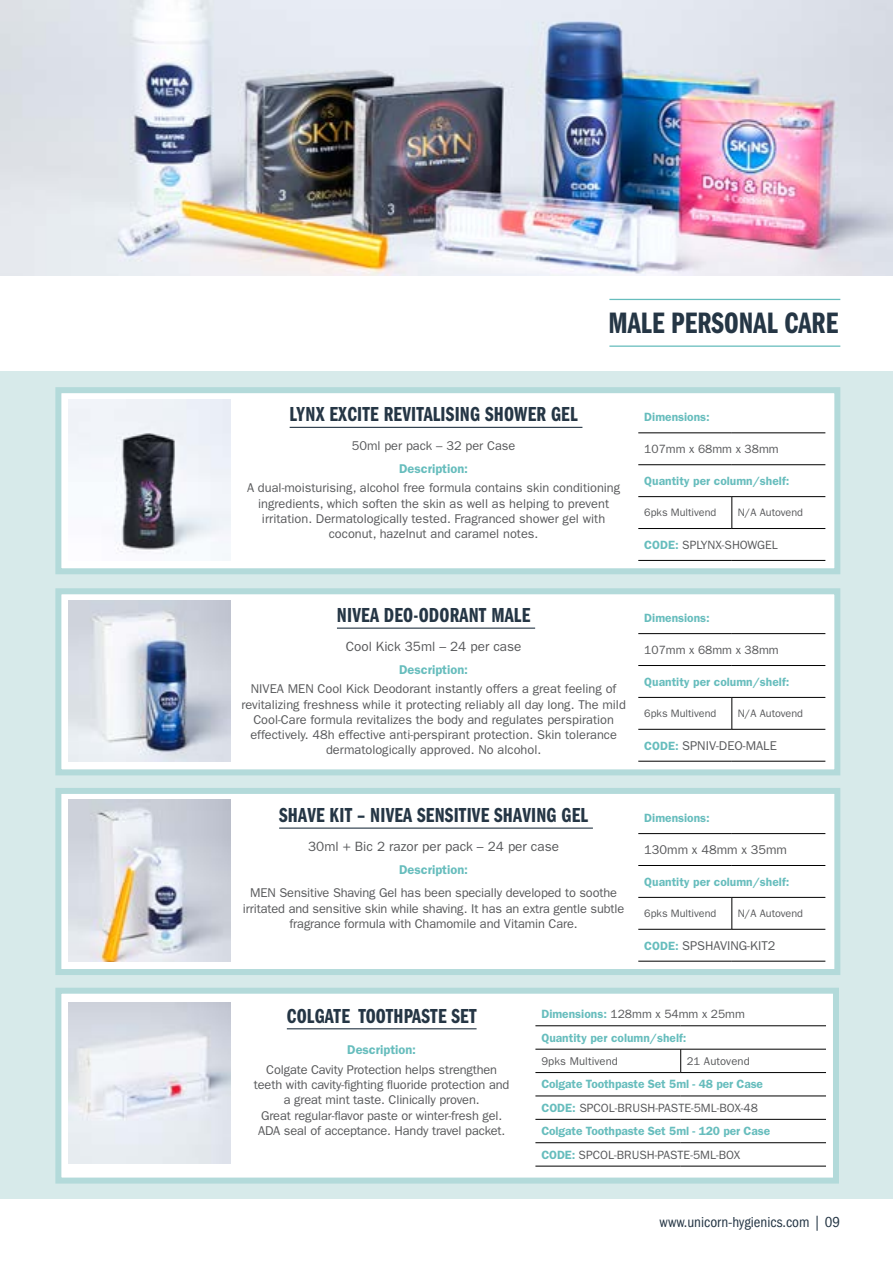
<style>
.page{position:relative;width:893px;height:1263px;background:#fff}
.page>*{position:absolute;margin:0;border:0;box-sizing:border-box;transform-origin:0 0}
.t1{font:30.6px "ITC Franklin Gothic Std Dm Cp";letter-spacing:.005em;color:#253645}
.t2{font:21px "ITC Franklin Gothic Std Dm Cp";letter-spacing:.01em;color:#253645}
.t3{font:condensed 15px "ITC Franklin Gothic Std";color:#253645}
.t4{font:13.5px "ITC Franklin Gothic Std";color:#58595b}
.t5{font:12.75px/15.3px "ITC Franklin Gothic Std";color:#58595b;text-align:center}
.t6{font:600 12.75px "ITC Franklin Gothic Std";color:#67bdbd}
.t7{font:600 12px/23.4px "ITC Franklin Gothic Std";color:#67bdbd}
.t8{font:12px "ITC Franklin Gothic Std";color:#58595b}
.t9{font:11.25px "ITC Franklin Gothic Std";letter-spacing:.01em;color:#58595b}
.t10{font:10.8px "ITC Franklin Gothic Std";color:#58595b}
.s1{font-weight:600;color:#67bdbd}
.s2{font-weight:600;font-size:12px;color:#67bdbd}
.s3{font-weight:400;color:#58595b}
</style>
<div class="page">
<div style="left:0;top:371px;width:893px;height:827px;background:#d7eaea"></div>
<hr style="left:609px;top:299px;width:231px;height:1px;background:#67bdbd">
<hr style="left:609px;top:345px;width:231px;height:2px;background:#67bdbd">
<img style="left:0;top:0;width:893px;height:276px">
<div style="left:55px;top:387px;width:785px;height:187px;background:#fff;border:6px solid #b3dada"></div>
<img style="left:68px;top:399px;width:162px;height:162px">
<hr style="left:290px;top:427px;width:292px;height:1px;background:#253645">
<hr style="left:638px;top:433px;width:94px;height:1px;background:#000">
<hr style="left:732px;top:433px;width:93px;height:1px;background:#000">
<hr style="left:638px;top:464px;width:94px;height:1px;background:#000">
<hr style="left:732px;top:464px;width:93px;height:1px;background:#000">
<hr style="left:638px;top:496px;width:94px;height:1px;background:#000">
<hr style="left:732px;top:496px;width:93px;height:1px;background:#000">
<hr style="left:638px;top:528px;width:94px;height:1px;background:#000">
<hr style="left:732px;top:528px;width:93px;height:1px;background:#000">
<hr style="left:638px;top:560px;width:94px;height:1px;background:#000">
<hr style="left:732px;top:560px;width:93px;height:1px;background:#000">
<hr style="left:732px;top:497px;width:1px;height:31px;background:#000">
<div style="left:55px;top:588px;width:785px;height:187px;background:#fff;border:6px solid #b3dada"></div>
<img style="left:68px;top:600px;width:162px;height:162px">
<hr style="left:337px;top:627px;width:198px;height:2px;background:#253645">
<hr style="left:638px;top:633px;width:94px;height:1px;background:#000">
<hr style="left:732px;top:633px;width:93px;height:1px;background:#000">
<hr style="left:638px;top:665px;width:94px;height:1px;background:#000">
<hr style="left:732px;top:665px;width:93px;height:1px;background:#000">
<hr style="left:638px;top:697px;width:94px;height:1px;background:#000">
<hr style="left:732px;top:697px;width:93px;height:1px;background:#000">
<hr style="left:638px;top:729px;width:94px;height:1px;background:#000">
<hr style="left:732px;top:729px;width:93px;height:1px;background:#000">
<hr style="left:638px;top:761px;width:94px;height:1px;background:#000">
<hr style="left:732px;top:761px;width:93px;height:1px;background:#000">
<hr style="left:732px;top:697px;width:1px;height:32px;background:#000">
<div style="left:55px;top:788px;width:785px;height:187px;background:#fff;border:6px solid #b3dada"></div>
<img style="left:68px;top:800px;width:162px;height:161px">
<hr style="left:279px;top:827px;width:314px;height:2px;background:#253645">
<hr style="left:638px;top:833px;width:94px;height:1px;background:#000">
<hr style="left:732px;top:833px;width:93px;height:1px;background:#000">
<hr style="left:638px;top:865px;width:94px;height:1px;background:#000">
<hr style="left:732px;top:865px;width:93px;height:1px;background:#000">
<hr style="left:638px;top:897px;width:94px;height:1px;background:#000">
<hr style="left:732px;top:897px;width:93px;height:1px;background:#000">
<hr style="left:638px;top:929px;width:94px;height:1px;background:#000">
<hr style="left:732px;top:929px;width:93px;height:1px;background:#000">
<hr style="left:638px;top:961px;width:94px;height:1px;background:#000">
<hr style="left:732px;top:961px;width:93px;height:1px;background:#000">
<hr style="left:732px;top:897px;width:1px;height:32px;background:#000">
<div style="left:55px;top:988px;width:784px;height:195px;background:#fff;border:6px solid #b3dada"></div>
<img style="left:69px;top:1002px;width:161px;height:162px">
<hr style="left:287px;top:1028px;width:190px;height:1px;background:#253645">
<hr style="left:535px;top:1166px;width:146px;height:1px;background:#000">
<hr style="left:681px;top:1166px;width:145px;height:1px;background:#000">
<hr style="left:535px;top:1025px;width:146px;height:1px;background:#000">
<hr style="left:681px;top:1025px;width:145px;height:1px;background:#000">
<hr style="left:535px;top:1049px;width:146px;height:1px;background:#000">
<hr style="left:681px;top:1049px;width:145px;height:1px;background:#000">
<hr style="left:535px;top:1072px;width:146px;height:1px;background:#000">
<hr style="left:681px;top:1072px;width:145px;height:1px;background:#000">
<hr style="left:535px;top:1096px;width:146px;height:1px;background:#000">
<hr style="left:681px;top:1096px;width:145px;height:1px;background:#000">
<hr style="left:535px;top:1119px;width:146px;height:1px;background:#000">
<hr style="left:681px;top:1119px;width:145px;height:1px;background:#000">
<hr style="left:535px;top:1142px;width:146px;height:1px;background:#000">
<hr style="left:681px;top:1142px;width:145px;height:1px;background:#000">
<svg style="left:680px;top:1049px;width:1px;height:23px"></svg>
<h1 class="t1" style="left:608px;top:306px;width:231px">MALE PERSONAL CARE</h1>
<h2 class="t2" style="left:290px;top:403px;width:289px">LYNX EXCITE REVITALISING SHOWER GEL</h2>
<p class="t5" style="left:352px;top:438px;width:165px">50ml per pack – 32 per Case</p>
<p class="t6" style="left:399px;top:461px;width:70px">Description:</p>
<p class="t5" style="left:247px;top:481px;width:375px">A dual-moisturising, alcohol free formula contains skin conditioning ingredients, which soften the skin as well as helping to prevent irritation. Dermatologically tested. Fragranced shower gel with coconut, hazelnut and caramel notes.</p>
<p class="t7" style="left:644px;top:405px;width:67px">Dimensions:</p>
<p class="t8" style="left:644px;top:442px;width:136px">107mm x 68mm x 38mm</p>
<p class="t7" style="left:644px;top:469px;width:146px">Quantity per column/shelf:</p>
<p class="t10" style="left:644px;top:506px;width:74px">6pks Multivend</p>
<p class="t10" style="left:738px;top:506px;width:67px">N/A Autovend</p>
<p class="t8" style="left:644px;top:538px;width:135px"><span class="s1">CODE:</span> SPLYNX-SHOWGEL</p>
<h2 class="t2" style="left:337px;top:604px;width:195px">NIVEA DEO-ODORANT MALE</h2>
<p class="t4" style="left:346px;top:639px;width:177px">Cool Kick 35ml – 24 per case</p>
<p class="t6" style="left:399px;top:662px;width:70px">Description:</p>
<p class="t5" style="left:241px;top:681px;width:386px">NIVEA MEN Cool Kick Deodorant instantly offers a great feeling of revitalizing freshness while it protecting reliably all day long. The mild Cool-Care formula revitalizes the body and regulates perspiration effectively. 48h effective anti-perspirant protection. Skin tolerance dermatologically approved. No alcohol.</p>
<p class="t7" style="left:644px;top:606px;width:67px">Dimensions:</p>
<p class="t8" style="left:644px;top:643px;width:136px">107mm x 68mm x 38mm</p>
<p class="t7" style="left:644px;top:670px;width:146px">Quantity per column/shelf:</p>
<p class="t10" style="left:644px;top:707px;width:74px">6pks Multivend</p>
<p class="t10" style="left:738px;top:707px;width:67px">N/A Autovend</p>
<p class="t5" style="left:644px;top:738px;width:134px"><span class="s2">CODE:</span> SPNIV-DEO-MALE</p>
<h2 class="t2" style="left:279px;top:804px;width:310px">SHAVE KIT – NIVEA SENSITIVE SHAVING GEL</h2>
<p class="t4" style="left:308px;top:839px;width:252px">30ml + Bic 2 razor per pack – 24 per case</p>
<p class="t6" style="left:399px;top:862px;width:70px">Description:</p>
<p class="t5" style="left:243px;top:885px;width:383px">MEN Sensitive Shaving Gel has been specially developed to soothe irritated and sensitive skin while shaving. It has an extra gentle subtle fragrance formula with Chamomile and Vitamin Care.</p>
<p class="t7" style="left:644px;top:806px;width:67px">Dimensions:</p>
<p class="t5" style="left:644px;top:842px;width:144px">130mm x 48mm x 35mm</p>
<p class="t7" style="left:644px;top:870px;width:146px">Quantity per column/shelf:</p>
<p class="t10" style="left:644px;top:907px;width:74px">6pks Multivend</p>
<p class="t10" style="left:738px;top:907px;width:67px">N/A Autovend</p>
<p class="t5" style="left:644px;top:938px;width:133px"><span class="s2">CODE:</span> SPSHAVING-KIT2</p>
<h2 class="t2" style="left:287px;top:1004px;width:191px">COLGATE TOOTHPASTE SET</h2>
<p class="t6" style="left:347px;top:1042px;width:70px">Description:</p>
<p class="t5" style="left:254px;top:1062px;width:257px">Colgate Cavity Protection helps strengthen teeth with cavity-fighting fluoride protection and a great mint taste. Clinically proven.<br>Great regular-flavor paste or winter-fresh gel.<br>ADA seal of acceptance. Handy travel packet.</p>
<p class="t7" style="left:541px;top:1002px;width:205px">Dimensions: <span class="s3">128mm x 54mm x 25mm<br></span>Quantity per column/shelf:</p>
<p class="t9" style="left:541px;top:1054px;width:78px">9pks Multivend</p>
<p class="t9" style="left:687px;top:1054px;width:65px">21 Autovend</p>
<p class="t7" style="left:541px;top:1072px;width:230px">Colgate Toothpaste Set 5ml - 48 per Case CODE: <span class="s3">SPCOL-BRUSH-PASTE-5ML-BOX-48<br></span>Colgate Toothpaste Set 5ml - 120 per Case CODE: <span class="s3">SPCOL-BRUSH-PASTE-5ML-BOX</span></p>
<p class="t3" style="left:660px;top:1214px;width:182px">www.unicorn-hygienics.com | 09</p>
</div>
